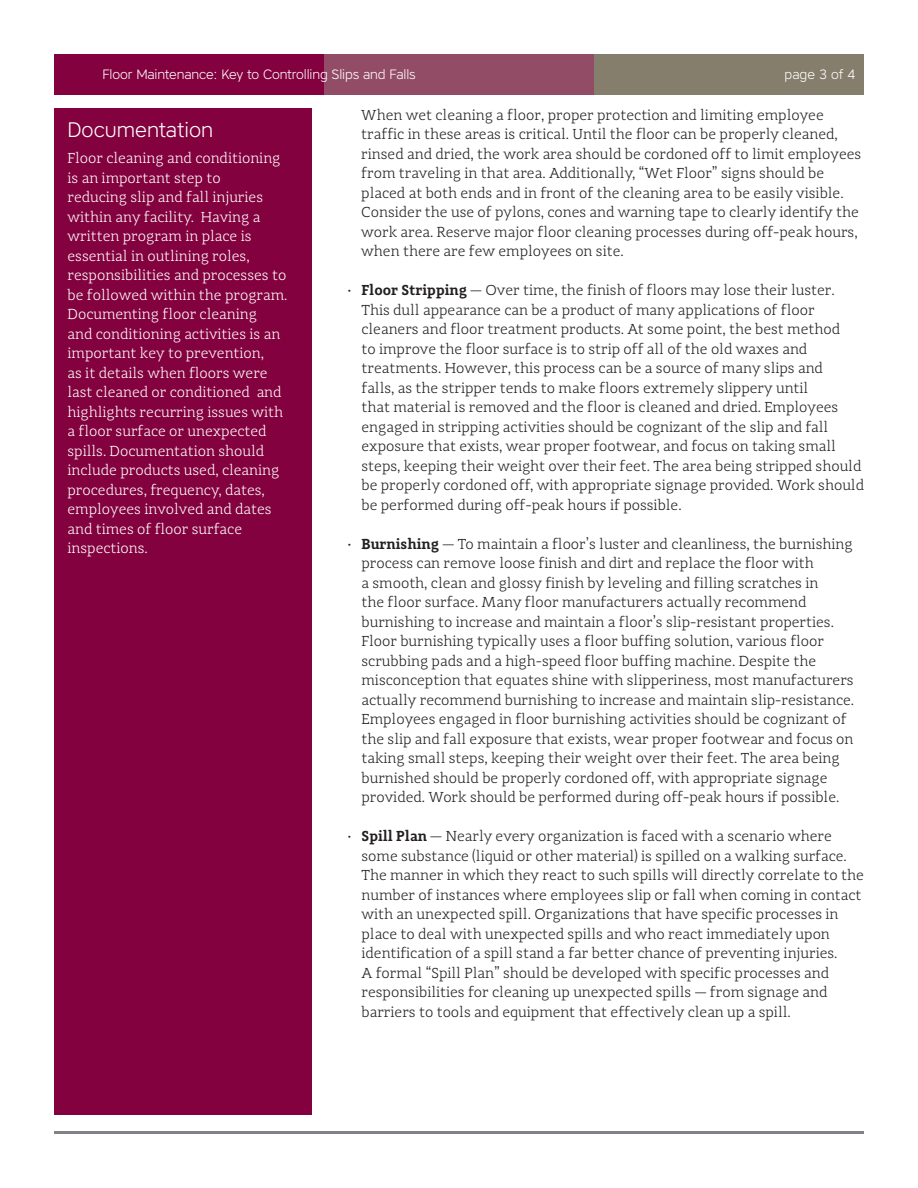
<style>
.page{position:relative;width:918px;height:1188px;background:#fff}
.page>*{position:absolute;margin:0;border:0;box-sizing:border-box;transform-origin:0 0}
.h4__Paragraph_headi{font:300 21px "Core Sans A";color:#fff}
.ul__Second_Level_Bu{font:300 15px/19.5px "Adagio Slab";color:#231f20}
.p__paragraphs{font:300 15px/19.5px "Adagio Slab";color:#fff}
.Page_Count_Heading{font:300 13.5px "Core Sans A";letter-spacing:-.01em;color:#fff}
.s1{font-weight:600}
</style>
<div class="page">
<div style="left:54px;top:54px;width:270px;height:40px;background:#83013e"></div>
<div style="left:324px;top:54px;width:270px;height:40px;background:#934c66"></div>
<div style="left:594px;top:54px;width:270px;height:40px;background:#867e6c"></div>
<hr style="left:54px;top:1131px;width:810px;height:3px;background:#808285">
<div style="left:54px;top:108px;width:258px;height:1006px;background:#83013e"></div>
<p class="Page_Count_Heading" style="left:103px;top:65px;width:315px">Floor Maintenance: Key to Controlling Slips and Falls</p>
<p class="Page_Count_Heading" style="left:785px;top:65px;width:72px">page 3 of 4</p>
<p class="ul__Second_Level_Bu" style="left:361px;top:105px;width:502px">When wet cleaning a floor, proper protection and limiting employee traffic in these areas is critical. Until the floor can be properly cleaned, rinsed and dried, the work area should be cordoned off to limit employees from traveling in that area. Additionally, “Wet Floor” signs should be placed at both ends and in front of the cleaning area to be easily visible.<br>Consider the use of pylons, cones and warning tape to clearly identify the work area. Reserve major floor cleaning processes during off-peak hours, when there are few employees on site.</p>
<p class="ul__Second_Level_Bu" style="left:362px;top:281px;width:504px;text-indent:-14px">• <span class="s1">Floor Stripping</span> — Over time, the finish of floors may lose their luster.<br>This dull appearance can be a product of many applications of floor cleaners and floor treatment products. At some point, the best method<br>to improve the floor surface is to strip off all of the old waxes and treatments. However, this process can be a source of many slips and<br>falls, as the stripper tends to make floors extremely slippery until<br>that material is removed and the floor is cleaned and dried. Employees engaged in stripping activities should be cognizant of the slip and fall exposure that exists, wear proper footwear, and focus on taking small steps, keeping their weight over their feet. The area being stripped should be properly cordoned off, with appropriate signage provided. Work should be performed during off-peak hours if possible.</p>
<p class="ul__Second_Level_Bu" style="left:362px;top:534px;width:494px;text-indent:-14px">• <span class="s1">Burnishing</span> — To maintain a floor’s luster and cleanliness, the burnishing process can remove loose finish and dirt and replace the floor with<br>a smooth, clean and glossy finish by leveling and filling scratches in<br>the floor surface. Many floor manufacturers actually recommend burnishing to increase and maintain a floor’s slip-resistant properties.<br>Floor burnishing typically uses a floor buffing solution, various floor scrubbing pads and a high-speed floor buffing machine. Despite the misconception that equates shine with slipperiness, most manufacturers actually recommend burnishing to increase and maintain slip-resistance.<br>Employees engaged in floor burnishing activities should be cognizant of the slip and fall exposure that exists, wear proper footwear and focus on taking small steps, keeping their weight over their feet. The area being burnished should be properly cordoned off, with appropriate signage provided. Work should be performed during off-peak hours if possible.</p>
<p class="ul__Second_Level_Bu" style="left:362px;top:827px;width:504px;text-indent:-14px">• <span class="s1">Spill Plan</span> — Nearly every organization is faced with a scenario where some substance (liquid or other material) is spilled on a walking surface.<br>The manner in which they react to such spills will directly correlate to the number of instances where employees slip or fall when coming in contact with an unexpected spill. Organizations that have specific processes in place to deal with unexpected spills and who react immediately upon identification of a spill stand a far better chance of preventing injuries.<br>A formal “Spill Plan” should be developed with specific processes and responsibilities for cleaning up unexpected spills — from signage and barriers to tools and equipment that effectively clean up a spill.</p>
<p class="h4__Paragraph_headi" style="left:68px;top:116px;width:147px">Documentation</p>
<p class="p__paragraphs" style="left:68px;top:148px;width:222px">Floor cleaning and conditioning is an important step to<br>reducing slip and fall injuries within any facility. Having a written program in place is essential in outlining roles, responsibilities and processes to be followed within the program.<br>Documenting floor cleaning<br>and conditioning activities is an important key to prevention,<br>as it details when floors were last cleaned or conditioned and highlights recurring issues with a floor surface or unexpected spills. Documentation should include products used, cleaning procedures, frequency, dates, employees involved and dates and times of floor surface inspections.</p>
</div>
